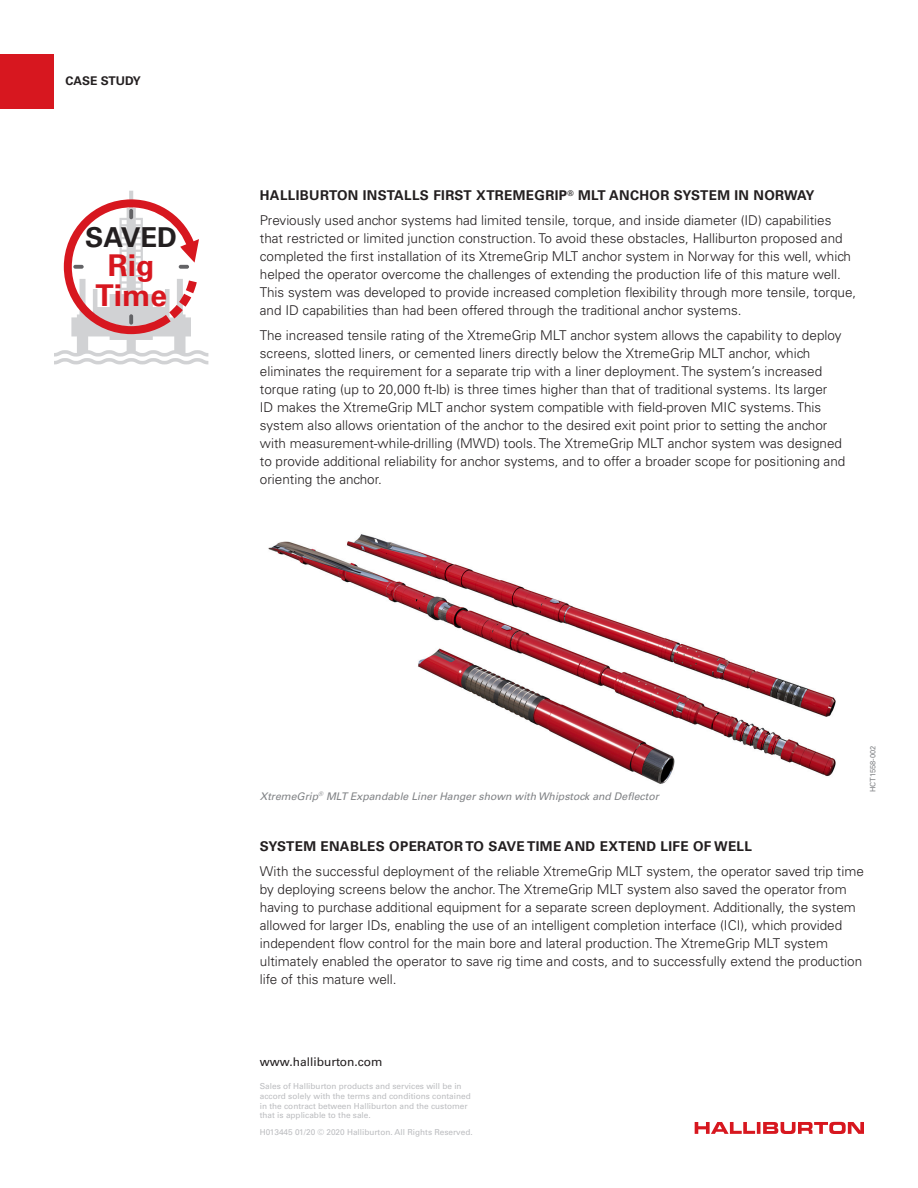
<style>
.page{position:relative;width:918px;height:1188px;background:#fff}
.page>*{position:absolute;margin:0;border:0;box-sizing:border-box;transform-origin:0 0}
.t1{font:700 30px/30.5px "Univers LT Std";color:#d7171f;text-align:center}
.t2{font:700 27.45px "Univers LT Std";color:#231f20}
.Body{font:300 13.5px/18px "Univers LT Std";color:#231f20}
.Body_Header{font:700 13.5px "Univers LT Std";letter-spacing:.025em;color:#231f20}
.Call_to_Action{font:12px "Univers LT Std";color:#231f20}
.t3{font:700 12px "Univers LT Std";color:#231f20}
.t4{font:italic 10.5px "Univers LT Std";color:#808285}
.Copyright{font:8.25px/9.8px "Univers LT Std";color:#bcbdc0}
.HAL_Number{font:7.5px "Univers LT Std";color:#808285}
</style>
<div class="page">
<img style="left:268px;top:534px;width:568px;height:250px">
<div style="left:0;top:54px;width:54px;height:55px;background:#d7171f"></div>
<svg style="left:54px;top:191px;width:154px;height:173px"></svg>
<svg style="left:695px;top:1122px;width:169px;height:12px"></svg>
<p class="t3" style="left:66px;top:74px;width:77px">CASE STUDY</p>
<p class="t2" style="left:85px;top:221px;width:93px">SAVED</p>
<p class="t1" style="left:95px;top:250px;width:73px">Rig<br>Time</p>
<p class="Body_Header" style="left:260px;top:188px;width:556px">HALLIBURTON INSTALLS FIRST XTREMEGRIP<sup>®</sup> MLT ANCHOR SYSTEM IN NORWAY</p>
<p class="Body" style="left:260px;top:211px;width:598px">Previously used anchor systems had limited tensile, torque, and inside diameter (ID) capabilities that restricted or limited junction construction. To avoid these obstacles, Halliburton proposed and completed the first installation of its XtremeGrip MLT anchor system in Norway for this well, which helped the operator overcome the challenges of extending the production life of this mature well.<br>This system was developed to provide increased completion flexibility through more tensile, torque, and ID capabilities than had been offered through the traditional anchor systems.</p>
<p class="Body" style="left:260px;top:326px;width:587px">The increased tensile rating of the XtremeGrip MLT anchor system allows the capability to deploy screens, slotted liners, or cemented liners directly below the XtremeGrip MLT anchor, which eliminates the requirement for a separate trip with a liner deployment. The system’s increased torque rating (up to 20,000 ft-lb) is three times higher than that of traditional systems. Its larger<br>ID makes the XtremeGrip MLT anchor system compatible with field-proven MIC systems. This system also allows orientation of the anchor to the desired exit point prior to setting the anchor with measurement-while-drilling (MWD) tools. The XtremeGrip MLT anchor system was designed to provide additional reliability for anchor systems, and to offer a broader scope for positioning and orienting the anchor.</p>
<p class="t4" style="left:260px;top:790px;width:401px">XtremeGrip<sup>®</sup> MLT Expandable Liner Hanger shown with Whipstock and Deflector</p>
<p class="HAL_Number" style="left:868px;top:792px;width:48px;rotate:-90deg">HCT1558-002</p>
<p class="Body_Header" style="left:260px;top:839px;width:494px">SYSTEM ENABLES OPERATOR TO SAVE TIME AND EXTEND LIFE OF WELL</p>
<p class="Body" style="left:260px;top:862px;width:606px">With the successful deployment of the reliable XtremeGrip MLT system, the operator saved trip time by deploying screens below the anchor. The XtremeGrip MLT system also saved the operator from having to purchase additional equipment for a separate screen deployment. Additionally, the system allowed for larger IDs, enabling the use of an intelligent completion interface (ICI), which provided independent flow control for the main bore and lateral production. The XtremeGrip MLT system ultimately enabled the operator to save rig time and costs, and to successfully extend the production life of this mature well.</p>
<p class="Call_to_Action" style="left:260px;top:1054px;width:124px">www.halliburton.com</p>
<p class="Copyright" style="left:260px;top:1081px;width:212px">Sales of Halliburton products and services will be in accord solely with the terms and conditions contained in the contract between Halliburton and the customer that is applicable to the sale.</p>
<p class="Copyright" style="left:260px;top:1127px;width:214px">H013445 01/20 © 2020 Halliburton. All Rights Reserved.</p>
</div>
